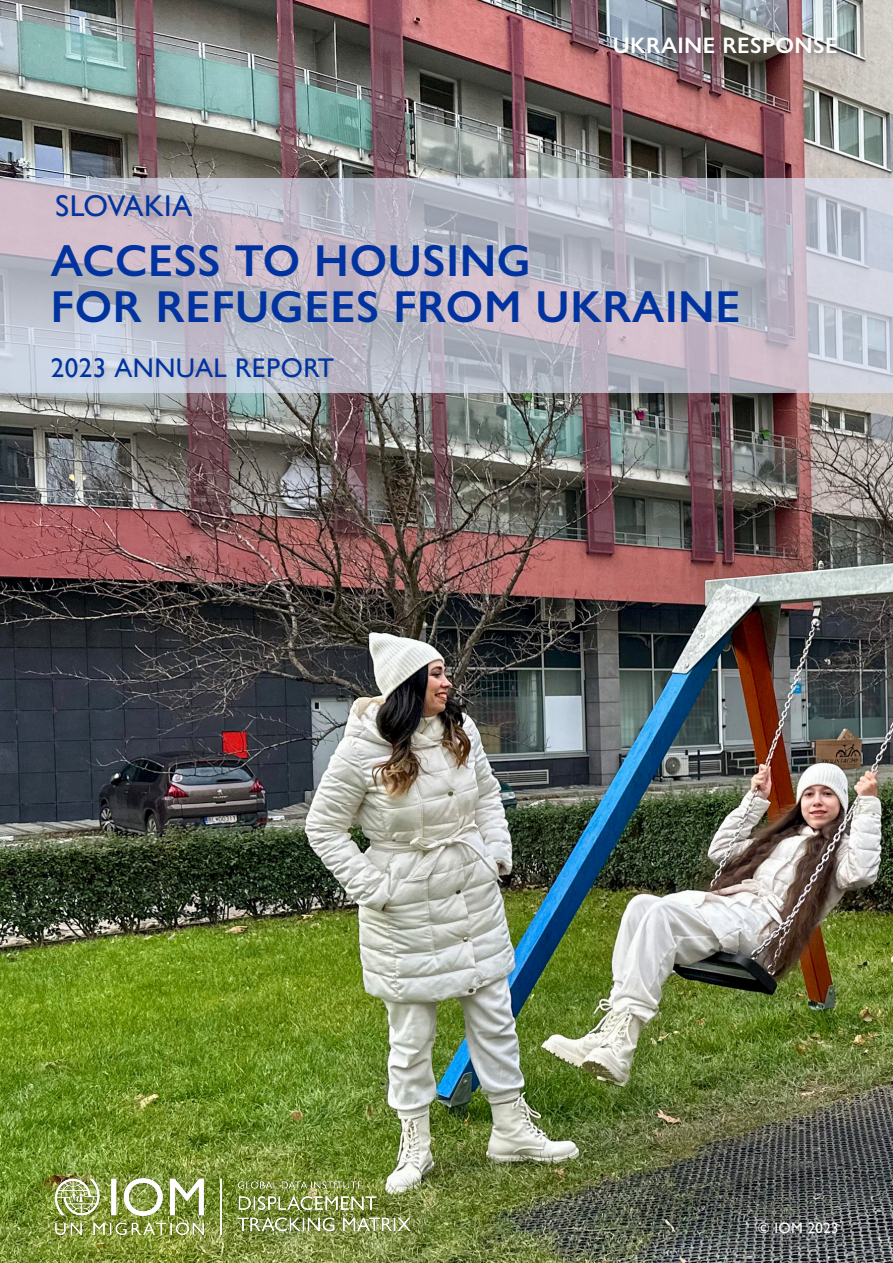
<style>
.page{position:relative;width:893px;height:1263px;background:#fff}
.page>*{position:absolute;margin:0;border:0;box-sizing:border-box;transform-origin:0 0}
.map_disclaimer{font:600 45px "Gill Sans Nova";letter-spacing:.015em;color:#0033a0}
.map_disclaimer-2{font:30px "Gill Sans Nova";letter-spacing:.015em;color:#0033a0}
.map_disclaimer-3{font:27px "Gill Sans Nova";letter-spacing:.015em;color:#0033a0}
.map_disclaimer-4{font:600 22.5px "Gill Sans Nova";letter-spacing:.015em;color:#fff}
.front_cover__phote_copy_right{font:15px "Gill Sans Nova";letter-spacing:.02em;color:#fff}
</style>
<div class="page">
<img style="left:0;top:0;width:893px;height:1263px">
<svg style="left:0;top:179px;width:893px;height:214px"></svg>
<div style="left:761px;top:1225px;width:95px;height:26px;background:#231f20;opacity:.4"></div>
<div style="left:51px;top:357px;width:290px;height:27px;background:#231f20;opacity:.1"></div>
<div style="left:55px;top:193px;width:144px;height:31px;background:#231f20;opacity:.1"></div>
<img style="left:36px;top:1174px;width:392px;height:63px">
<div style="left:613px;top:36px;width:231px;height:25px;background:#231f20;opacity:.3"></div>
<p class="map_disclaimer-4" style="left:613px;top:32px;width:226px">UKRAINE RESPONSE</p>
<p class="map_disclaimer-2" style="left:55px;top:188px;width:138px">SLOVAKIA</p>
<p class="map_disclaimer" style="left:51px;top:232px;width:482px">ACCESS TO HOUSING</p>
<p class="map_disclaimer" style="left:51px;top:278px;width:691px">FOR REFUGEES FROM UKRAINE</p>
<p class="map_disclaimer-3" style="left:51px;top:352px;width:285px">2023 ANNUAL REPORT</p>
<p class="front_cover__phote_copy_right" style="left:758px;top:1219px;width:82px">© IOM 2023</p>
</div>
